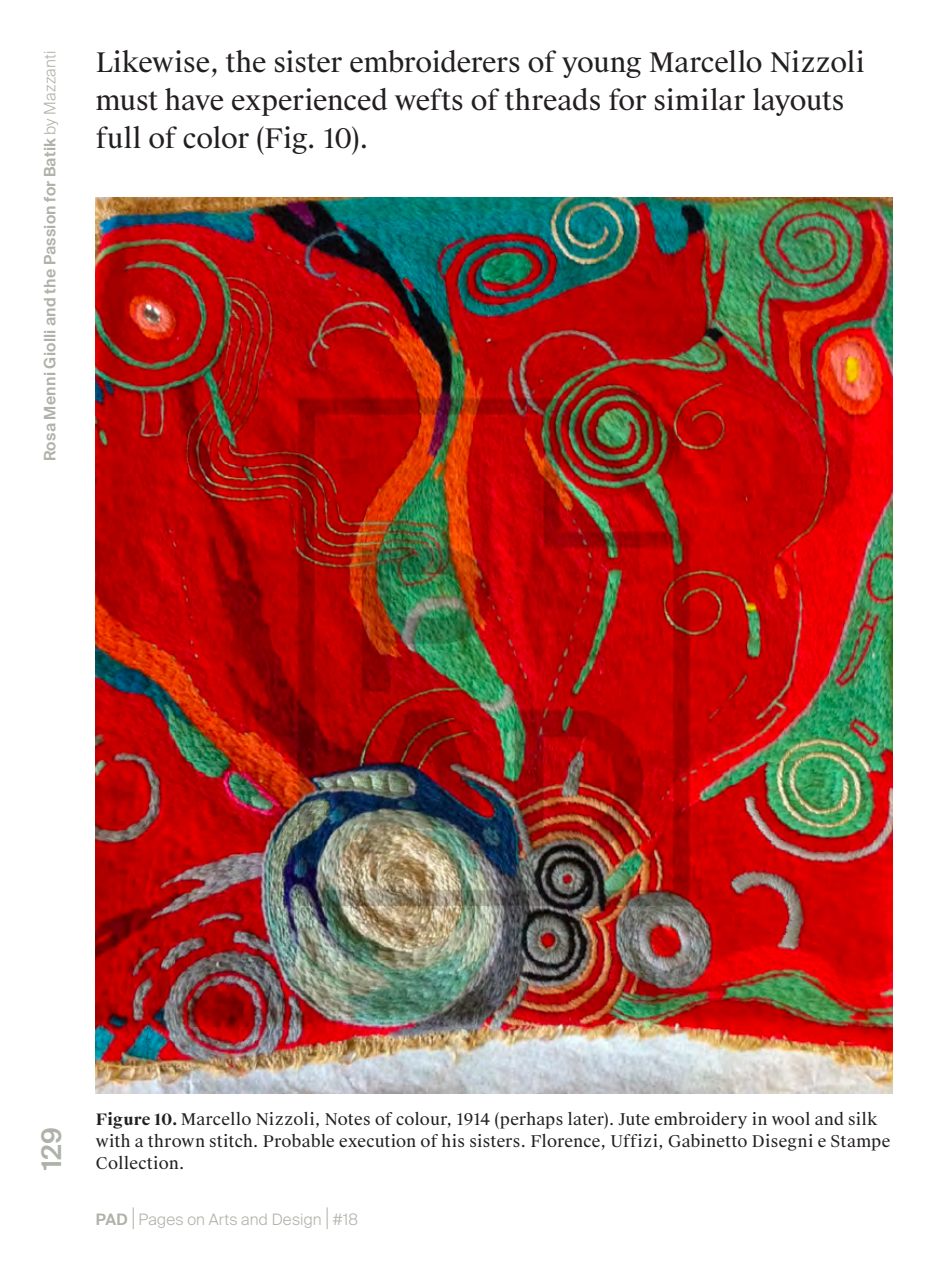
<style>
.page{position:relative;width:944px;height:1276px;background:#fff}
.page>*{position:absolute;margin:0;border:0;box-sizing:border-box;transform-origin:0 0}
.TESTO_ARTICOLI{font:27px/37.8px "Suisse Works";letter-spacing:-.005em;color:#231f20}
.t1{font:600 27px "Suisse Intl";color:#aeb2a8}
.DIDASCALIA{font:16.2px/21.6px "Suisse Works";letter-spacing:.02em;color:#231f20}
.t2{font:600 15.75px "Suisse Intl";letter-spacing:.015em;color:#aeb2a8}
.t3{font:300 15.75px "Suisse Intl";letter-spacing:.015em;color:#aeb2a8}
.s1{font-weight:300}
.s2{font-weight:700;font-size:15.75px}
.s3{font-weight:600}
</style>
<div class="page">
<svg style="left:133px;top:1207px;width:1px;height:22px"></svg>
<svg style="left:327px;top:1207px;width:1px;height:22px"></svg>
<img style="left:96px;top:198px;width:797px;height:895px">
<p class="t2" style="left:41px;top:461px;width:412px;rotate:-90deg">Rosa Menni Giolli and the Passion for Batik <span class="s1">by Mazzanti</span></p>
<p class="TESTO_ARTICOLI" style="left:96px;top:44px;width:771px">Likewise, the sister embroiderers of young Marcello Nizzoli must have experienced wefts of threads for similar layouts full of color (Fig. 10).</p>
<p class="t1" style="left:36px;top:1170px;width:44px;rotate:-90deg">129</p>
<p class="DIDASCALIA" style="left:96px;top:1109px;width:796px"><span class="s2">Figure 10.</span> Marcello Nizzoli, Notes of colour, 1914 (perhaps later). Jute embroidery in wool and silk with a thrown stitch. Probable execution of his sisters. Florence, Uffizi, Gabinetto Disegni e Stampe<br>Collection.</p>
<p class="t3" style="left:96px;top:1209px;width:264px"><span class="s3">PAD</span> Pages on Arts and Design #18</p>
</div>
